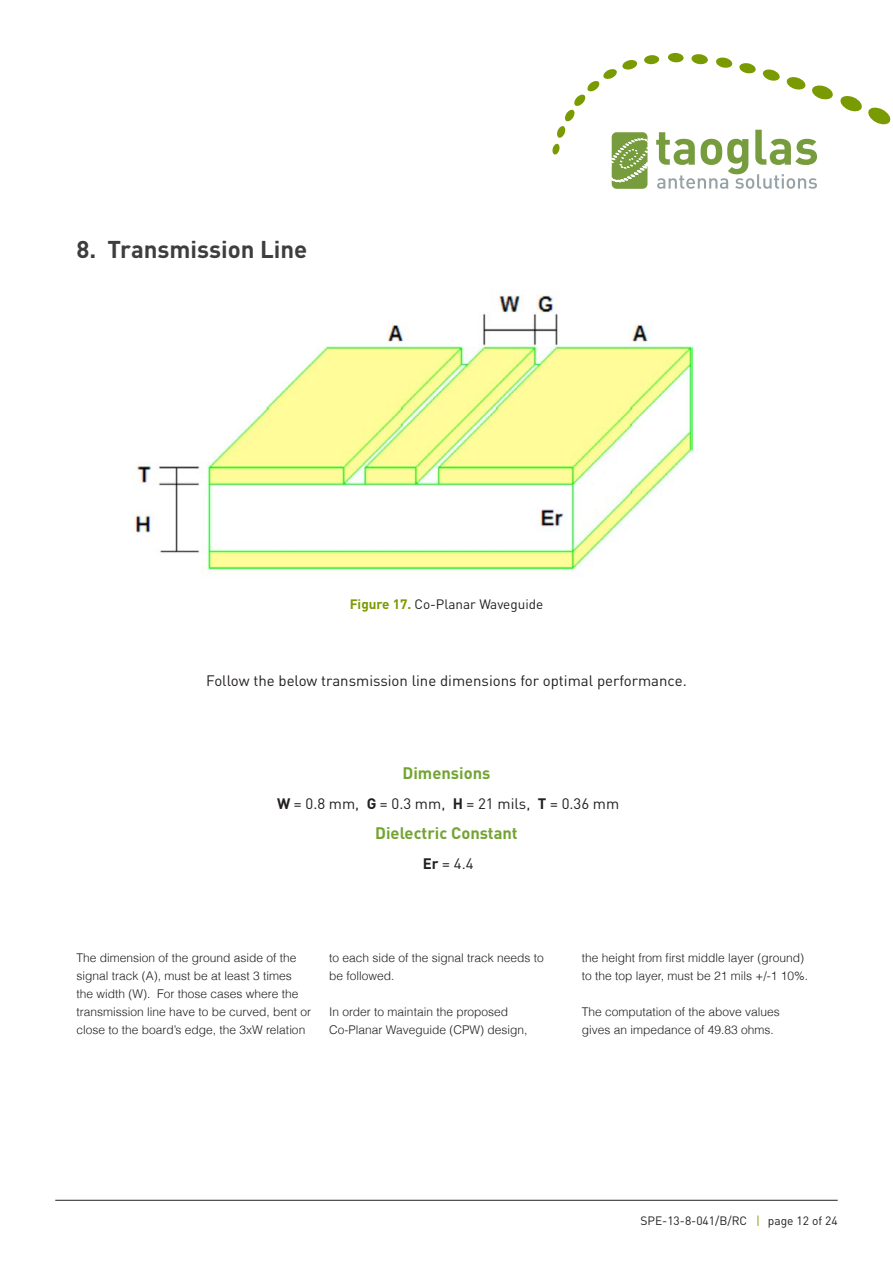
<style>
.page{position:relative;width:893px;height:1263px;background:#fff}
.page>*{position:absolute;margin:0;border:0;box-sizing:border-box;transform-origin:0 0}
.t1{font:700 24px "DIN";color:#3e3e3f}
.t2{font:700 16.5px "DIN";color:#73a432}
.t3{font:15px "DIN";color:#231f20}
.t4{font:13.5px "DIN";color:#231f20}
.t5{font:300 12px/18px "Helvetica";color:#231f20}
.t6{font:12px "DIN";color:#231f20}
.s1{font-weight:700;color:#7a9a01}
.s2{font-weight:700}
.s3{color:#7a9a01}
</style>
<div class="page">
<hr style="left:55px;top:1200px;width:783px;height:1px;background:#231f20">
<div style="left:644px;top:55px;width:15px;height:9px;background:#7a9a01;border-radius:50%"></div>
<svg style="left:656px;top:54px;width:235px;height:135px"></svg>
<svg style="left:552px;top:59px;width:96px;height:130px"></svg>
<img style="left:133px;top:289px;width:559px;height:282px">
<p class="t1" style="left:77px;top:233px;width:232px">8. Transmission Line</p>
<p class="t4" style="left:350px;top:595px;width:195px"><span class="s1">Figure 17.</span> Co-Planar Waveguide</p>
<p class="t3" style="left:206px;top:671px;width:482px">Follow the below transmission line dimensions for optimal performance.</p>
<p class="t2" style="left:403px;top:762px;width:89px">Dimensions</p>
<p class="t3" style="left:277px;top:794px;width:344px"><span class="s2">W</span> = 0.8 mm, <span class="s2">G</span> = 0.3 mm, <span class="s2">H</span> = 21 mils, <span class="s2">T</span> = 0.36 mm</p>
<p class="t2" style="left:375px;top:822px;width:144px">Dielectric Constant</p>
<p class="t3" style="left:423px;top:854px;width:52px"><span class="s2">Er</span> = 4.4</p>
<p class="t5" style="left:77px;top:948px;width:236px">The dimension of the ground aside of the signal track (A), must be at least 3 times the width (W). For those cases where the transmission line have to be curved, bent or close to the board’s edge, the 3xW relation</p>
<p class="t5" style="left:329px;top:948px;width:216px">to each side of the signal track needs to</p>
<p class="t5" style="left:329px;top:966px;width:67px">be followed.</p>
<p class="t5" style="left:329px;top:1002px;width:180px">In order to maintain the proposed</p>
<p class="t5" style="left:329px;top:1020px;width:200px">Co-Planar Waveguide (CPW) design,</p>
<p class="t5" style="left:582px;top:948px;width:228px">the height from first middle layer (ground) to the top layer, must be 21 mils +/-1 10%.</p>
<p class="t5" style="left:582px;top:1002px;width:200px">The computation of the above values</p>
<p class="t5" style="left:582px;top:1020px;width:194px">gives an impedance of 49.83 ohms.</p>
<p class="t6" style="left:640px;top:1213px;width:199px">SPE-13-8-041/B/RC <span class="s3">|</span> page 12 of 24</p>
</div>
